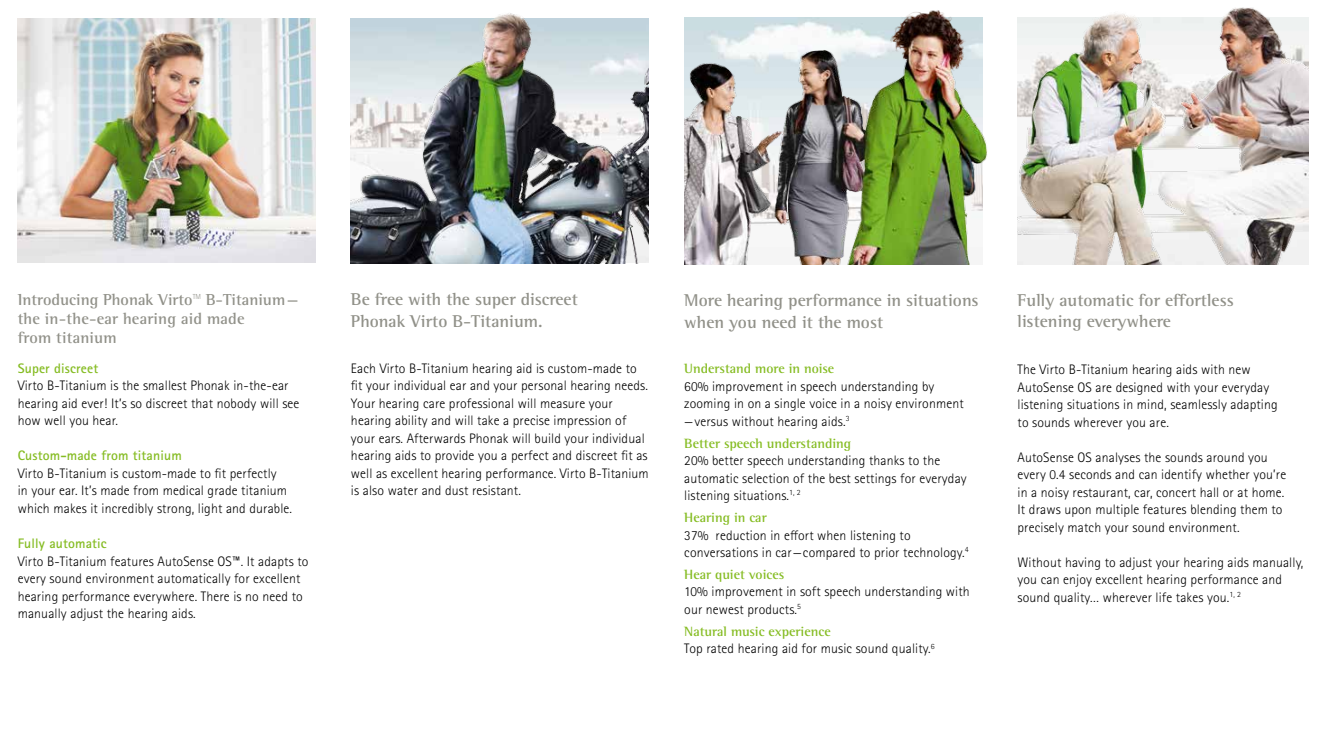
<style>
.page{position:relative;width:1326px;height:745px;background:#fff}
.page>*{position:absolute;margin:0;border:0;box-sizing:border-box;transform-origin:0 0}
.t1{font:700 17.5px/21.9px "Rotis Semi Serif Pro";color:#919189}
.t2{font:700 16.25px/18.8px "Rotis Semi Serif Pro";letter-spacing:.005em;color:#919189}
.t3{font:300 13.75px/17.5px "Rotis Sans Serif Pro";letter-spacing:.01em;color:#000}
.t4{font:700 13.75px "Rotis Semi Serif Pro";color:#85bc22}
.t5{font:700 13.75px "Rotis Sans Serif Pro";letter-spacing:.01em;color:#85bc22}
.t6{font:300 7.25px "Rotis Sans Serif";color:#919189}
</style>
<div class="page">
<img style="left:351px;top:13px;width:297px;height:250px">
<img style="left:1017px;top:8px;width:291px;height:256px">
<img style="left:684px;top:10px;width:303px;height:254px">
<img style="left:18px;top:19px;width:297px;height:244px">
<p class="t2" style="left:18px;top:290px;width:176px">Introducing Phonak Virto</p>
<p class="t6" style="left:193px;top:292px;width:10px">TM</p>
<p class="t2" style="left:18px;top:290px;width:282px;text-indent:188px">B-Titanium — the in-the-ear hearing aid made<br>from titanium</p>
<p class="t5" style="left:18px;top:359px;width:82px">Super discreet</p>
<p class="t3" style="left:18px;top:377px;width:283px">Virto B-Titanium is the smallest Phonak in-the-ear hearing aid ever! It’s so discreet that nobody will see how well you hear.</p>
<p class="t5" style="left:18px;top:446px;width:165px">Custom-made from titanium</p>
<p class="t3" style="left:18px;top:464px;width:276px">Virto B-Titanium is custom-made to fit perfectly<br>in your ear. It’s made from medical grade titanium which makes it incredibly strong, light and durable.</p>
<p class="t5" style="left:18px;top:534px;width:91px">Fully automatic</p>
<p class="t3" style="left:18px;top:552px;width:292px">Virto B-Titanium features AutoSense OS™. It adapts to every sound environment automatically for excellent hearing performance everywhere. There is no need to manually adjust the hearing aids.</p>
<p class="t1" style="left:351px;top:288px;width:228px">Be free with the super discreet<br>Phonak Virto B-Titanium.</p>
<p class="t3" style="left:351px;top:359px;width:299px">Each Virto B-Titanium hearing aid is custom-made to fit your individual ear and your personal hearing needs.<br>Your hearing care professional will measure your hearing ability and will take a precise impression of your ears. Afterwards Phonak will build your individual hearing aids to provide you a perfect and discreet fit as well as excellent hearing performance. Virto B-Titanium is also water and dust resistant.</p>
<p class="t1" style="left:684px;top:289px;width:296px">More hearing performance in situations when you need it the most</p>
<p class="t4" style="left:684px;top:360px;width:151px">Understand more in noise</p>
<p class="t3" style="left:684px;top:377px;width:281px">60% improvement in speech understanding by zooming in on a single voice in a noisy environment</p>
<p class="t3" style="left:684px;top:412px;width:167px">— versus without hearing aids.<sup>3</sup></p>
<p class="t4" style="left:684px;top:434px;width:168px">Better speech understanding</p>
<p class="t3" style="left:684px;top:451px;width:284px">20% better speech understanding thanks to the automatic selection of the best settings for everyday listening situations.<sup>1,</sup> <sup>2</sup></p>
<p class="t4" style="left:684px;top:508px;width:84px">Hearing in car</p>
<p class="t3" style="left:684px;top:526px;width:286px">37% reduction in effort when listening to conversations in car — compared to prior technology.<sup>4</sup></p>
<p class="t4" style="left:684px;top:565px;width:101px">Hear quiet voices</p>
<p class="t3" style="left:684px;top:583px;width:287px">10% improvement in soft speech understanding with our newest products.<sup>5</sup></p>
<p class="t4" style="left:684px;top:622px;width:148px">Natural music experience</p>
<p class="t3" style="left:684px;top:639px;width:252px">Top rated hearing aid for music sound quality.<sup>6</sup></p>
<p class="t1" style="left:1017px;top:288px;width:218px">Fully automatic for effortless listening everywhere</p>
<p class="t3" style="left:1017px;top:360px;width:262px">The Virto B-Titanium hearing aids with new AutoSense OS are designed with your everyday listening situations in mind, seamlessly adapting to sounds wherever you are.</p>
<p class="t3" style="left:1017px;top:448px;width:270px">AutoSense OS analyses the sounds around you every 0.4 seconds and can identify whether you’re in a noisy restaurant, car, concert hall or at home.<br>It draws upon multiple features blending them to precisely match your sound environment.</p>
<p class="t3" style="left:1017px;top:553px;width:287px">Without having to adjust your hearing aids manually, you can enjoy excellent hearing performance and sound quality… wherever life takes you.<sup>1,</sup> <sup>2</sup></p>
</div>
